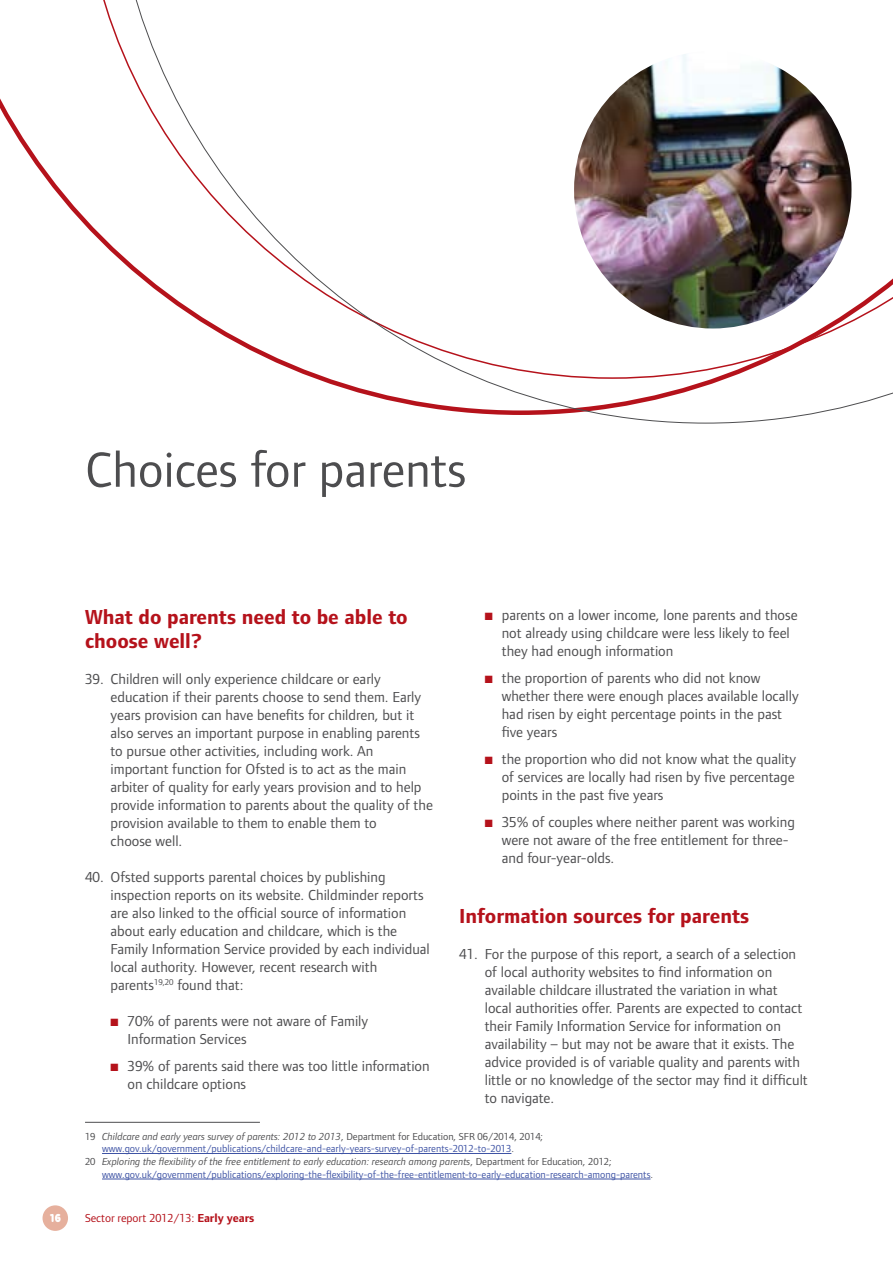
<style>
.page{position:relative;width:893px;height:1263px;background:#fff}
.page>*{position:absolute;margin:0;border:0;box-sizing:border-box;transform-origin:0 0}
._02-Chapter_head{font:51px "Foundry Form Sans";color:#4d4d4f}
.t1{font:700 21px/24px "Foundry Form Sans";color:#b5121b}
.t2{font:15px/18px "Foundry Form Sans";color:#4d4d4f}
.t3{font:12px "Foundry Form Sans";color:#b5121b}
.t4{font:10.5px/12.8px "Foundry Form Sans";color:#3f54a5}
.t5{font:700 10.5px "Foundry Form Sans";color:#fff}
.s1{color:#b5121b}
.s2{color:#4d4d4f}
.s3{font-style:italic;color:#4d4d4f}
.s4{font-weight:700}
</style>
<div class="page">
<svg style="left:111px;top:0;width:782px;height:423px"></svg>
<hr style="left:85px;top:1122px;width:175px;height:1px;background:#4d4d4f">
<hr style="left:102px;top:1153px;width:409px;height:1px;background:#3f54a5">
<hr style="left:102px;top:1179px;width:548px;height:1px;background:#3f54a5">
<img style="left:574px;top:51px;width:277px;height:277px;border-radius:139px">
<div style="left:43px;top:1205px;width:25px;height:26px;background:#e6b09d;border-radius:50%"></div>
<p class="_02-Chapter_head" style="left:85px;top:441px;width:383px">Choices for parents</p>
<h2 class="t1" style="left:85px;top:605px;width:324px">What do parents need to be able to choose well?</h2>
<p class="t2" style="left:111px;top:670px;width:324px;text-indent:-26px">39. Children will only experience childcare or early education if their parents choose to send them. Early years provision can have benefits for children, but it also serves an important purpose in enabling parents to pursue other activities, including work. An important function for Ofsted is to act as the main arbiter of quality for early years provision and to help provide information to parents about the quality of the provision available to them to enable them to<br>choose well.</p>
<p class="t2" style="left:111px;top:868px;width:321px;text-indent:-26px">40. Ofsted supports parental choices by publishing inspection reports on its website. Childminder reports are also linked to the official source of information about early education and childcare, which is the Family Information Service provided by each individual local authority. However, recent research with parents<sup>19,20</sup> found that:</p>
<p class="t2" style="left:128px;top:1012px;width:242px;text-indent:-17px"><span class="s1">■</span> 70% of parents were not aware of Family<br>Information Services</p>
<p class="t2" style="left:128px;top:1057px;width:304px;text-indent:-17px"><span class="s1">■</span> 39% of parents said there was too little information on childcare options</p>
<p class="t2" style="left:502px;top:606px;width:297px;text-indent:-17px"><span class="s1">■</span> parents on a lower income, lone parents and those not already using childcare were less likely to feel they had enough information</p>
<p class="t2" style="left:502px;top:669px;width:298px;text-indent:-17px"><span class="s1">■</span> the proportion of parents who did not know whether there were enough places available locally had risen by eight percentage points in the past five years</p>
<p class="t2" style="left:502px;top:750px;width:296px;text-align:justify;text-indent:-17px"><span class="s1">■</span> the proportion who did not know what the quality of services are locally had risen by five percentage points in the past five years</p>
<p class="t2" style="left:502px;top:813px;width:295px;text-indent:-17px"><span class="s1">■</span> 35% of couples where neither parent was working were not aware of the free entitlement for three&shy;and four-year-olds.</p>
<h2 class="t1" style="left:459px;top:904px;width:292px">Information sources for parents</h2>
<p class="t2" style="left:485px;top:945px;width:325px;text-indent:-26px">41. For the purpose of this report, a search of a selection of local authority websites to find information on available childcare illustrated the variation in what local authorities offer. Parents are expected to contact their Family Information Service for information on availability – but may not be aware that it exists. The advice provided is of variable quality and parents with little or no knowledge of the sector may find it difficult to navigate.</p>
<p class="t4" style="left:102px;top:1130px;width:443px;text-indent:-17px"><span class="s2">19</span> <span class="s3">Childcare and early years survey of parents: 2012 to 2013</span><span class="s2">, Department for Education, SFR 06/2014, 2014; </span>www.gov.uk/government/publications/childcare-and-early-years-survey-of-parents-2012-to-2013<span class="s2">.</span></p>
<p class="t4" style="left:102px;top:1155px;width:553px;text-indent:-17px"><span class="s2">20</span> <span class="s3">Exploring the flexibility of the free entitlement to early education: research among parents</span><span class="s2">, Department for Education, 2012; </span>www.gov.uk/government/publications/exploring-the-flexibility-of-the-free-entitlement-to-early-education-research-among-parents<span class="s2">.</span></p>
<p class="t5" style="left:50px;top:1212px;width:13px">16</p>
<p class="t3" style="left:85px;top:1211px;width:171px">Sector report 2012/13: <span class="s4">Early years</span></p>
</div>
